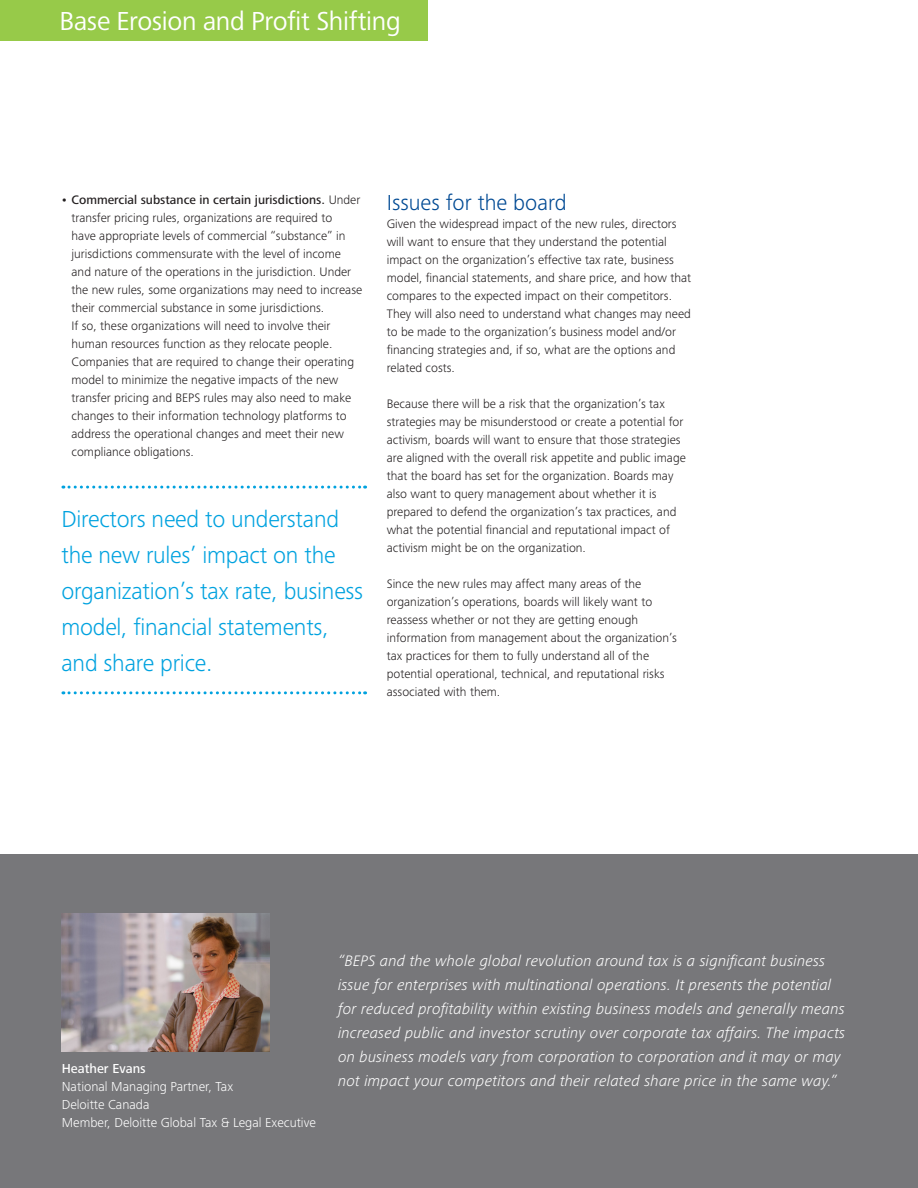
<style>
.page{position:relative;width:918px;height:1188px;background:#fff}
.page>*{position:absolute;margin:0;border:0;box-sizing:border-box;transform-origin:0 0}
.Head_styles_A_Page_h{font:27px "Frutiger Next Pro";letter-spacing:-.015em;color:#fff}
.BLUE-QUOTE{font:300 24px/36px "Frutiger Next Pro";letter-spacing:-.01em;color:#00a2df}
.SUB_heading{font:300 22.5px "Frutiger Next Pro";color:#014a94}
.quote{font:italic 300 15.75px/24px "Frutiger Next Pro";letter-spacing:.01em;color:#fff}
.Body_styles_Body_cop{font:300 13.5px "Frutiger Next Pro";color:#fff}
.Body_styles_Body_cop-2{font:500 13.5px "Frutiger Next Pro";color:#fff}
.BODY_COPY-NEW{font:300 12.75px/18px "Frutiger Next Pro";color:#231f20}
.s1{font-weight:500}
</style>
<div class="page">
<div style="left:0;top:0;width:427px;height:40px;background:#97ca49"></div>
<svg style="left:63px;top:486px;width:303px;height:3px"></svg>
<svg style="left:63px;top:691px;width:303px;height:3px"></svg>
<div style="left:0;top:854px;width:918px;height:334px;background:#77777a"></div>
<img style="left:62px;top:913px;width:208px;height:139px">
<p class="Head_styles_A_Page_h" style="left:59px;top:5px;width:343px">Base Erosion and Profit Shifting</p>
<p class="BODY_COPY-NEW" style="left:72px;top:191px;width:292px;text-indent:-11px"><span class="s1">• Commercial substance in certain jurisdictions.</span> Under transfer pricing rules, organizations are required to<br>have appropriate levels of commercial “substance” in jurisdictions commensurate with the level of income and nature of the operations in the jurisdiction. Under the new rules, some organizations may need to increase their commercial substance in some jurisdictions.<br>If so, these organizations will need to involve their human resources function as they relocate people.<br>Companies that are required to change their operating model to minimize the negative impacts of the new transfer pricing and BEPS rules may also need to make changes to their information technology platforms to address the operational changes and meet their new compliance obligations.</p>
<p class="SUB_heading" style="left:387px;top:189px;width:182px">Issues for the board</p>
<p class="BODY_COPY-NEW" style="left:387px;top:214px;width:306px">Given the widespread impact of the new rules, directors will want to ensure that they understand the potential impact on the organization’s effective tax rate, business model, financial statements, and share price, and how that compares to the expected impact on their competitors.<br>They will also need to understand what changes may need to be made to the organization’s business model and/or financing strategies and, if so, what are the options and related costs.</p>
<p class="BODY_COPY-NEW" style="left:387px;top:394px;width:301px">Because there will be a risk that the organization’s tax strategies may be misunderstood or create a potential for activism, boards will want to ensure that those strategies are aligned with the overall risk appetite and public image that the board has set for the organization. Boards may also want to query management about whether it is prepared to defend the organization’s tax practices, and what the potential financial and reputational impact of activism might be on the organization.</p>
<p class="BODY_COPY-NEW" style="left:387px;top:574px;width:292px">Since the new rules may affect many areas of the organization’s operations, boards will likely want to reassess whether or not they are getting enough information from management about the organization’s tax practices for them to fully understand all of the potential operational, technical, and reputational risks associated with them.</p>
<p class="BLUE-QUOTE" style="left:61px;top:501px;width:303px">Directors need to understand the new rules’ impact on the organization’s tax rate, business model, financial statements, and share price.</p>
<p class="Body_styles_Body_cop-2" style="left:62px;top:1061px;width:86px">Heather Evans</p>
<p class="Body_styles_Body_cop" style="left:62px;top:1079px;width:173px">National Managing Partner, Tax</p>
<p class="Body_styles_Body_cop" style="left:62px;top:1097px;width:89px">Deloitte Canada</p>
<p class="Body_styles_Body_cop" style="left:62px;top:1115px;width:256px">Member, Deloitte Global Tax &amp; Legal Executive</p>
<p class="quote" style="left:338px;top:949px;width:509px">“BEPS and the whole global revolution around tax is a significant business issue for enterprises with multinational operations. It presents the potential for reduced profitability within existing business models and generally means increased public and investor scrutiny over corporate tax affairs. The impacts on business models vary from corporation to corporation and it may or may not impact your competitors and their related share price in the same way.”</p>
</div>
